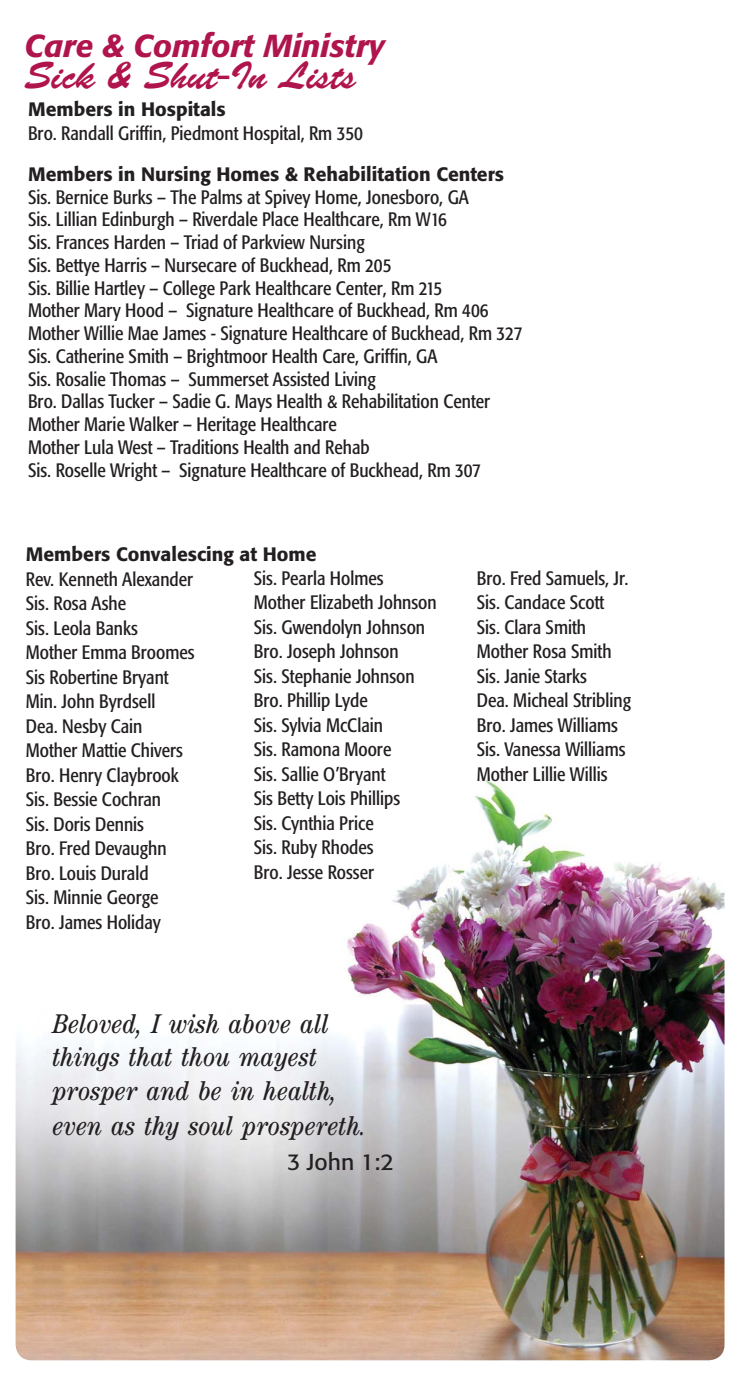
<style>
.page{position:relative;width:741px;height:1384px;background:#fff}
.page>*{position:absolute;margin:0;border:0;box-sizing:border-box;transform-origin:0 0}
.t1{font:38.5px "Brush Script Std";color:#b0144d}
.t2{font:italic 500 31.5px "Formata";color:#b0144d}
.t3{font:italic condensed 28px/34.1px "Century Itc T";color:#231f20}
.t4{font:22.75px "Formata";color:#231f20}
.t5{font:condensed 19.25px/24.5px "Formata";color:#231f20}
.s1{font-weight:500;font-stretch:normal}
</style>
<div class="page">
<img style="left:16px;top:779px;width:708px;height:581px">
<p class="t2" style="left:25px;top:32px;width:362px">Care &amp; Comfort Ministry</p>
<p class="t1" style="left:25px;top:52px;width:333px">Sick &amp; Shut-In Lists</p>
<p class="t5" style="left:28px;top:98px;width:336px"><span class="s1">Members in Hospitals<br></span>Bro. Randall Griffin, Piedmont Hospital, Rm 350</p>
<p class="t5" style="left:28px;top:164px;width:496px;line-height:22.8px"><span class="s1">Members in Nursing Homes &amp; Rehabilitation Centers </span>Sis. Bernice Burks – The Palms at Spivey Home, Jonesboro, GA<br>Sis. Lillian Edinburgh – Riverdale Place Healthcare, Rm W16<br>Sis. Frances Harden – Triad of Parkview Nursing<br>Sis. Bettye Harris – Nursecare of Buckhead, Rm 205<br>Sis. Billie Hartley – College Park Healthcare Center, Rm 215<br>Mother Mary Hood – Signature Healthcare of Buckhead, Rm 406<br>Mother Willie Mae James - Signature Healthcare of Buckhead, Rm 327<br>Sis. Catherine Smith – Brightmoor Health Care, Griffin, GA<br>Sis. Rosalie Thomas – Summerset Assisted Living<br>Bro. Dallas Tucker – Sadie G. Mays Health &amp; Rehabilitation Center Mother Marie Walker – Heritage Healthcare<br>Mother Lula West – Traditions Health and Rehab<br>Sis. Roselle Wright – Signature Healthcare of Buckhead, Rm 307</p>
<p class="t5" style="left:26px;top:543px;width:292px"><span class="s1">Members Convalescing at Home<br></span>Rev. Kenneth Alexander<br>Sis. Rosa Ashe<br>Sis. Leola Banks<br>Mother Emma Broomes<br>Sis Robertine Bryant<br>Min. John Byrdsell<br>Dea. Nesby Cain<br>Mother Mattie Chivers<br>Bro. Henry Claybrook<br>Sis. Bessie Cochran<br>Sis. Doris Dennis<br>Bro. Fred Devaughn<br>Bro. Louis Durald<br>Sis. Minnie George<br>Bro. James Holiday</p>
<p class="t5" style="left:254px;top:567px;width:184px">Sis. Pearla Holmes<br>Mother Elizabeth Johnson<br>Sis. Gwendolyn Johnson<br>Bro. Joseph Johnson<br>Sis. Stephanie Johnson<br>Bro. Phillip Lyde<br>Sis. Sylvia McClain<br>Sis. Ramona Moore<br>Sis. Sallie O’Bryant<br>Sis Betty Lois Phillips<br>Sis. Cynthia Price<br>Sis. Ruby Rhodes<br>Bro. Jesse Rosser</p>
<p class="t5" style="left:477px;top:567px;width:156px">Bro. Fred Samuels, Jr.<br>Sis. Candace Scott<br>Sis. Clara Smith<br>Mother Rosa Smith<br>Sis. Janie Starks<br>Dea. Micheal Stribling<br>Bro. James Williams<br>Sis. Vanessa Williams<br>Mother Lillie Willis</p>
<p class="t3" style="left:52px;top:1007px;width:315px">Beloved, I wish above all things that thou mayest prosper and be in health, even as thy soul prospereth.</p>
<p class="t4" style="left:287px;top:1151px;width:108px">3 John 1:2</p>
</div>
